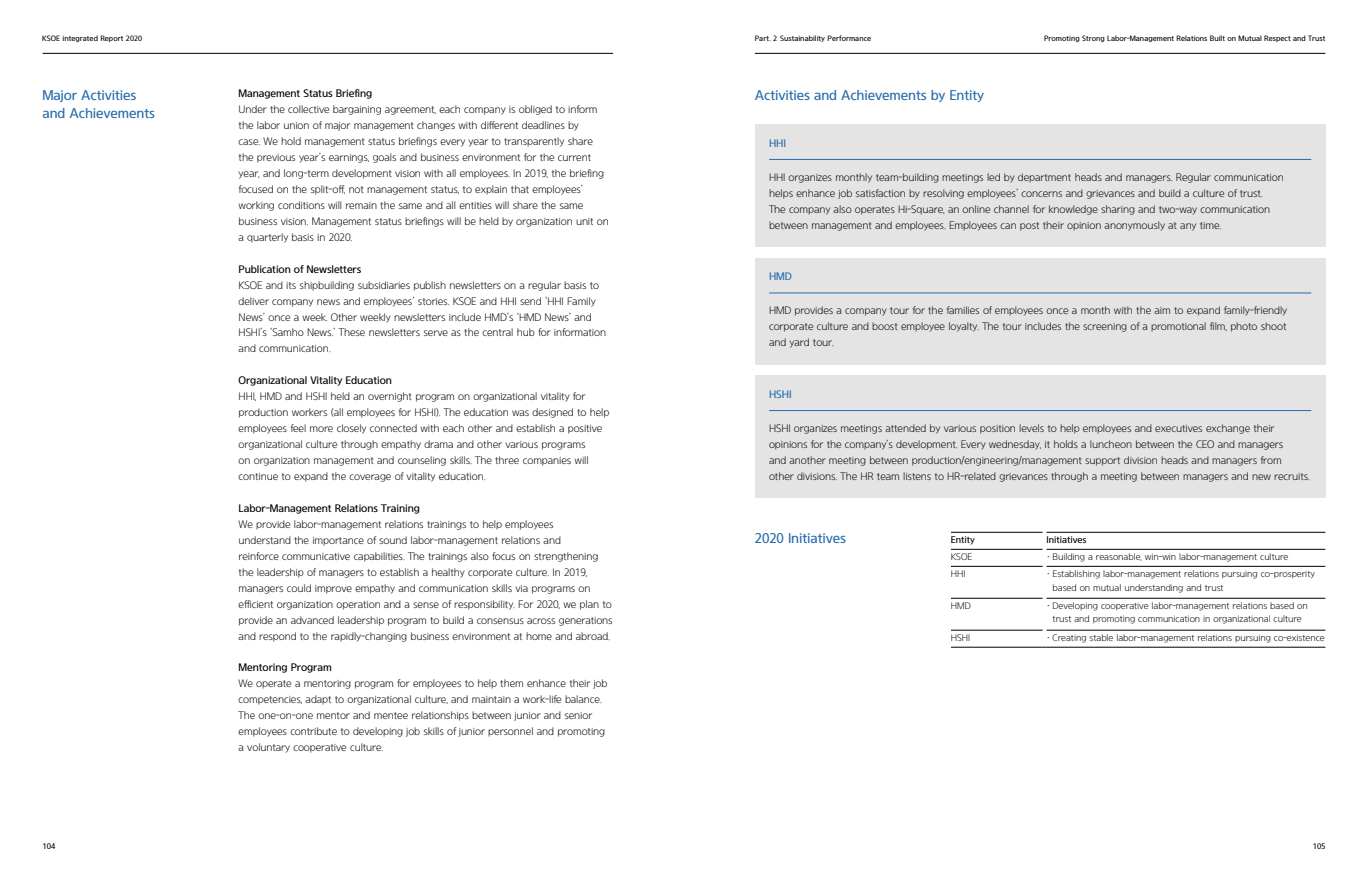
<style>
.page{position:relative;width:1368px;height:876px;background:#fff}
.page>*{position:absolute;margin:0;border:0;box-sizing:border-box;transform-origin:0 0}
.t1{font:13.75px/18.8px "Hyundai HI Medium OTF";letter-spacing:-.01em;color:#276cac}
.t2{font:10.62px/16px "Hyundai HI Light OTF";letter-spacing:-.01em;color:#000}
.t3{font:10.62px "Hyundai HI Medium OTF";letter-spacing:-.01em;color:#000}
.t4{font:10.62px "Hyundai HI Medium OTF";letter-spacing:-.01em;color:#276cac}
.t5{font:9.38px/13.1px "Hyundai HI Light OTF";letter-spacing:-.005em;color:#000}
.t6{font:9.38px "Hyundai HI Medium OTF";letter-spacing:-.005em;color:#010000}
.t7{font:8px "Hyundai HI Medium OTF";color:#000}
.t8{font:7.88px "Hyundai HI Medium OTF";color:#000}
.t9{font:7.5px "Hyundai HI Medium OTF";color:#000}
.s1{font-size:6.5px}
</style>
<div class="page">
<div style="left:755px;top:124px;width:570px;height:123px;background:#e4e4e4"></div>
<hr style="left:769px;top:159px;width:542px;height:1px;background:#276cac">
<div style="left:755px;top:257px;width:570px;height:107px;background:#e4e4e4"></div>
<hr style="left:769px;top:292px;width:542px;height:1px;background:#276cac">
<div style="left:755px;top:375px;width:570px;height:123px;background:#e4e4e4"></div>
<hr style="left:769px;top:410px;width:542px;height:1px;background:#276cac">
<hr style="left:951px;top:566px;width:91px;height:1px;background:#000">
<hr style="left:1046px;top:566px;width:279px;height:1px;background:#000">
<hr style="left:951px;top:531px;width:91px;height:1px;background:#000">
<hr style="left:1046px;top:531px;width:279px;height:1px;background:#000">
<hr style="left:951px;top:549px;width:91px;height:1px;background:#000">
<hr style="left:1046px;top:549px;width:279px;height:1px;background:#000">
<hr style="left:951px;top:598px;width:91px;height:1px;background:#000">
<hr style="left:1046px;top:598px;width:279px;height:1px;background:#000">
<hr style="left:951px;top:629px;width:91px;height:1px;background:#000">
<hr style="left:1046px;top:629px;width:279px;height:1px;background:#000">
<hr style="left:951px;top:646px;width:91px;height:1px;background:#000">
<hr style="left:1046px;top:646px;width:279px;height:1px;background:#000">
<hr style="left:43px;top:53px;width:570px;height:1px;background:#000">
<hr style="left:755px;top:53px;width:570px;height:1px;background:#000">
<p class="t9" style="left:42px;top:34px;width:102px">KSOE integrated Report 2020</p>
<p class="t9" style="left:755px;top:34px;width:118px">Part. 2 Sustainability Performance</p>
<p class="t9" style="left:1044px;top:34px;width:283px">Promoting Strong Labor-Management Relations Built on Mutual Respect and Trust</p>
<p class="t3" style="left:239px;top:87px;width:135px">Management Status Briefing</p>
<p class="t2" style="left:239px;top:101px;width:372px">Under the collective bargaining agreement, each company is obliged to inform the labor union of major management changes with different deadlines by<br>case. We hold management status briefings every year to transparently share the previous year’s earnings, goals and business environment for the current year, and long-term development vision with all employees. In 2019, the briefing focused on the split-off, not management status, to explain that employees’ working conditions will remain the same and all entities will share the same business vision. Management status briefings will be held by organization unit on a quarterly basis in 2020.</p>
<p class="t3" style="left:239px;top:262px;width:124px">Publication of Newsletters</p>
<p class="t2" style="left:239px;top:277px;width:369px">KSOE and its shipbuilding subsidiaries publish newsletters on a regular basis to deliver company news and employees’ stories. KSOE and HHI send ‘HHI Family News’ once a week. Other weekly newsletters include HMD’s ‘HMD News’ and HSHI’s ‘Samho News.’ These newsletters serve as the central hub for information and communication.</p>
<p class="t3" style="left:239px;top:374px;width:155px">Organizational Vitality Education</p>
<p class="t2" style="left:239px;top:388px;width:372px">HHI, HMD and HSHI held an overnight program on organizational vitality for production workers (all employees for HSHI). The education was designed to help employees feel more closely connected with each other and establish a positive organizational culture through empathy drama and other various programs<br>on organization management and counseling skills. The three companies will continue to expand the coverage of vitality education.</p>
<p class="t3" style="left:239px;top:501px;width:183px">Labor-Management Relations Training</p>
<p class="t2" style="left:239px;top:516px;width:376px">We provide labor-management relations trainings to help employees<br>understand the importance of sound labor-management relations and<br>reinforce communicative capabilities. The trainings also focus on strengthening the leadership of managers to establish a healthy corporate culture. In 2019, managers could improve empathy and communication skills via programs on efficient organization operation and a sense of responsibility. For 2020, we plan to provide an advanced leadership program to build a consensus across generations and respond to the rapidly-changing business environment at home and abroad.</p>
<p class="t3" style="left:239px;top:661px;width:95px">Mentoring Program</p>
<p class="t2" style="left:239px;top:675px;width:370px">We operate a mentoring program for employees to help them enhance their job competencies, adapt to organizational culture, and maintain a work-life balance.<br>The one-on-one mentor and mentee relationships between junior and senior employees contribute to developing job skills of junior personnel and promoting a voluntary cooperative culture.</p>
<p class="t1" style="left:43px;top:85px;width:114px">Major Activities and Achievements</p>
<p class="t1" style="left:755px;top:85px;width:231px">Activities and Achievements by Entity</p>
<p class="t4" style="left:769px;top:137px;width:19px">HHI</p>
<p class="t2" style="left:769px;top:169px;width:516px">HHI organizes monthly team-building meetings led by department heads and managers. Regular communication helps enhance job satisfaction by resolving employees’ concerns and grievances and build a culture of trust.<br>The company also operates Hi-Square, an online channel for knowledge sharing and two-way communication between management and employees. Employees can post their opinion anonymously at any time.</p>
<p class="t4" style="left:769px;top:270px;width:24px">HMD</p>
<p class="t2" style="left:769px;top:302px;width:520px;text-align:justify">HMD provides a company tour for the families of employees once a month with the aim to expand family-friendly corporate culture and boost employee loyalty. The tour includes the screening of a promotional film, photo shoot and yard tour.</p>
<p class="t4" style="left:769px;top:388px;width:24px">HSHI</p>
<p class="t2" style="left:769px;top:420px;width:542px">HSHI organizes meetings attended by various position levels to help employees and executives exchange their opinions for the company’s development. Every wednesday, it holds a luncheon between the CEO and managers<br>and another meeting between production/engineering/management support division heads and managers from<br>other divisions. The HR team listens to HR-related grievances through a meeting between managers and new recruits.</p>
<p class="t1" style="left:755px;top:528px;width:93px">2020 Initiatives</p>
<p class="t6" style="left:951px;top:534px;width:25px">Entity</p>
<p class="t6" style="left:1046px;top:534px;width:42px">Initiatives</p>
<p class="t5" style="left:951px;top:550px;width:23px">KSOE</p>
<p class="t5" style="left:1045px;top:550px;width:245px"><span class="s1">˙</span> Building a reasonable, win-win labor-management culture</p>
<p class="t5" style="left:951px;top:567px;width:16px">HHI</p>
<p class="t5" style="left:1052px;top:567px;width:264px;text-indent:-7px"><span class="s1">˙</span> Establishing labor-management relations pursuing co-prosperity based on mutual understanding and trust</p>
<p class="t5" style="left:951px;top:599px;width:21px">HMD</p>
<p class="t5" style="left:1045px;top:599px;width:264px;text-align:center"><span class="s1">˙</span> Developing cooperative labor-management relations based on trust and promoting communication in organizational culture</p>
<p class="t5" style="left:951px;top:631px;width:21px">HSHI</p>
<p class="t5" style="left:1045px;top:631px;width:281px"><span class="s1">˙</span> Creating stable labor-management relations pursuing co-existence</p>
<p class="t7" style="left:43px;top:840px;width:14px">104</p>
<p class="t8" style="left:1313px;top:840px;width:14px">105</p>
</div>
